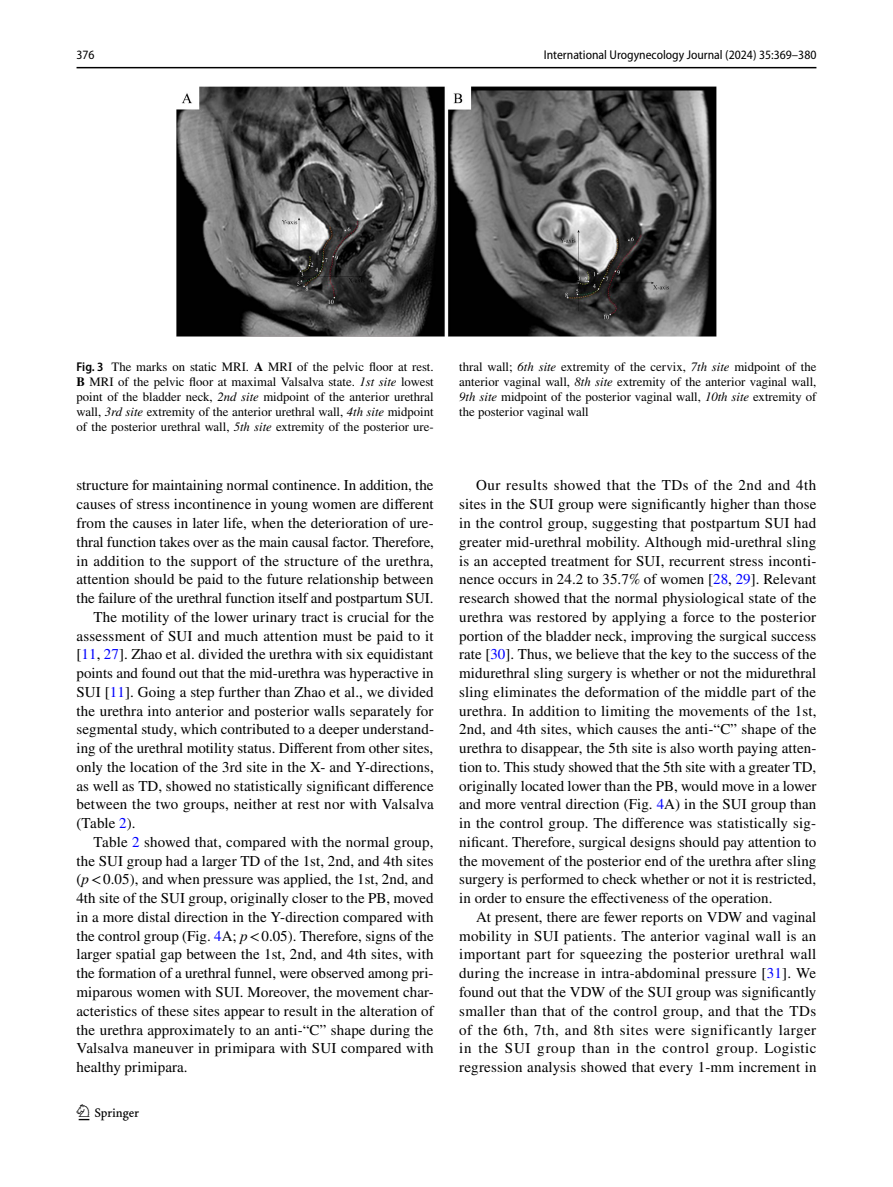
<style>
.page{position:relative;width:893px;height:1187px;background:#fff}
.page>*{position:absolute;margin:0;border:0;box-sizing:border-box;transform-origin:0 0}
.t1{font:22.5px "Springnew Regular 2";color:#000}
.t2{font:15px/18.8px "STIX";letter-spacing:.005em;color:#000;text-align:justify}
.t3{font:12.75px/15px "STIX";color:#000;text-align:justify}
.t4{font:semi-condensed 12.75px "Myriad Pro";color:#000}
.s1{font-family:"Myriad Pro";font-weight:600;font-stretch:semi-condensed}
.s2{font-weight:700}
.s3{font-style:italic}
.s4{color:#00f}
</style>
<div class="page">
<hr style="left:77px;top:67px;width:739px;height:1px;background:#000">
<img style="left:176px;top:87px;width:540px;height:249px">
<p class="t4" style="left:77px;top:48px;width:20px">376</p>
<p class="t4" style="left:544px;top:48px;width:274px">International Urogynecology Journal (2024) 35:369–380</p>
<p class="t3" style="left:77px;top:360px;width:359px"><span class="s1">Fig. 3</span> The marks on static MRI. <span class="s2">A</span> MRI of the pelvic floor at rest.<br><span class="s2">B</span> MRI of the pelvic floor at maximal Valsalva state. <span class="s3">1st site</span> lowest point of the bladder neck, <span class="s3">2nd site</span> midpoint of the anterior urethral wall, <span class="s3">3rd site</span> extremity of the anterior urethral wall, <span class="s3">4th site</span> midpoint of the posterior urethral wall, <span class="s3">5th site</span> extremity of the posterior ure-</p>
<p class="t3" style="left:459px;top:360px;width:359px">thral wall; <span class="s3">6th site</span> extremity of the cervix, <span class="s3">7th site</span> midpoint of the anterior vaginal wall, <span class="s3">8th site</span> extremity of the anterior vaginal wall, <span class="s3">9th site</span> midpoint of the posterior vaginal wall, <span class="s3">10th site</span> extremity of the posterior vaginal wall</p>
<p class="t2" style="left:77px;top:477px;width:358px">structure for maintaining normal continence. In addition, the</p>
<p class="t2" style="left:77px;top:496px;width:359px">causes of stress incontinence in young women are different</p>
<p class="t2" style="left:77px;top:514px;width:359px">from the causes in later life, when the deterioration of ure-</p>
<p class="t2" style="left:77px;top:533px;width:359px">thral function takes over as the main causal factor. Therefore,</p>
<p class="t2" style="left:77px;top:552px;width:359px">in addition to the support of the structure of the urethra,</p>
<p class="t2" style="left:77px;top:571px;width:358px">attention should be paid to the future relationship between</p>
<p class="t2" style="left:77px;top:589px;width:358px">the failure of the urethral function itself and postpartum SUI.</p>
<p class="t2" style="left:94px;top:608px;width:342px">The motility of the lower urinary tract is crucial for the</p>
<p class="t2" style="left:77px;top:627px;width:359px">assessment of SUI and much attention must be paid to it</p>
<p class="t2" style="left:77px;top:646px;width:358px">[<span class="s4">11</span>, <span class="s4">27</span>]. Zhao et al. divided the urethra with six equidistant</p>
<p class="t2" style="left:77px;top:664px;width:359px">points and found out that the mid-urethra was hyperactive in</p>
<p class="t2" style="left:77px;top:683px;width:359px">SUI [<span class="s4">11</span>]. Going a step further than Zhao et al., we divided</p>
<p class="t2" style="left:77px;top:702px;width:358px">the urethra into anterior and posterior walls separately for</p>
<p class="t2" style="left:77px;top:721px;width:359px">segmental study, which contributed to a deeper understand-</p>
<p class="t2" style="left:77px;top:739px;width:358px">ing of the urethral motility status. Different from other sites,</p>
<p class="t2" style="left:77px;top:758px;width:359px">only the location of the 3rd site in the X- and Y-directions,</p>
<p class="t2" style="left:77px;top:777px;width:359px">as well as TD, showed no statistically significant difference</p>
<p class="t2" style="left:77px;top:796px;width:359px">between the two groups, neither at rest nor with Valsalva</p>
<p class="t2" style="left:77px;top:814px;width:61px">(Table <span class="s4">2</span>).</p>
<p class="t2" style="left:94px;top:833px;width:342px">Table <span class="s4">2</span> showed that, compared with the normal group,</p>
<p class="t2" style="left:77px;top:852px;width:359px">the SUI group had a larger TD of the 1st, 2nd, and 4th sites</p>
<p class="t2" style="left:77px;top:871px;width:358px">(<span class="s3">p</span>&lt;0.05), and when pressure was applied, the 1st, 2nd, and</p>
<p class="t2" style="left:76px;top:889px;width:359px">4th site of the SUI group, originally closer to the PB, moved</p>
<p class="t2" style="left:76px;top:908px;width:359px">in a more distal direction in the Y-direction compared with</p>
<p class="t2" style="left:76px;top:927px;width:359px">the control group (Fig. <span class="s4">4</span>A; <span class="s3">p</span>&lt;0.05). Therefore, signs of the</p>
<p class="t2" style="left:77px;top:946px;width:359px">larger spatial gap between the 1st, 2nd, and 4th sites, with</p>
<p class="t2" style="left:77px;top:964px;width:358px">the formation of a urethral funnel, were observed among pri-</p>
<p class="t2" style="left:77px;top:983px;width:359px">miparous women with SUI. Moreover, the movement char-</p>
<p class="t2" style="left:77px;top:1002px;width:359px">acteristics of these sites appear to result in the alteration of</p>
<p class="t2" style="left:77px;top:1021px;width:358px">the urethra approximately to an anti-“C” shape during the</p>
<p class="t2" style="left:77px;top:1039px;width:359px">Valsalva maneuver in primipara with SUI compared with</p>
<p class="t2" style="left:77px;top:1058px;width:113px">healthy primipara.</p>
<h1 class="t1" style="left:79px;top:1104px;width:62px">1 3</h1>
<p class="t2" style="left:459px;top:477px;width:359px;text-indent:17px">Our results showed that the TDs of the 2nd and 4th sites in the SUI group were significantly higher than those in the control group, suggesting that postpartum SUI had greater mid-urethral mobility. Although mid-urethral sling is an accepted treatment for SUI, recurrent stress inconti&shy;nence occurs in 24.2 to 35.7% of women [<span class="s4">28</span>, <span class="s4">29</span>]. Relevant research showed that the normal physiological state of the urethra was restored by applying a force to the posterior portion of the bladder neck, improving the surgical success rate [<span class="s4">30</span>]. Thus, we believe that the key to the success of the midurethral sling surgery is whether or not the midurethral sling eliminates the deformation of the middle part of the urethra. In addition to limiting the movements of the 1st, 2nd, and 4th sites, which causes the anti-“C” shape of the urethra to disappear, the 5th site is also worth paying atten&shy;tion to. This study showed that the 5th site with a greater TD, originally located lower than the PB, would move in a lower and more ventral direction (Fig. <span class="s4">4</span>A) in the SUI group than in the control group. The difference was statistically sig&shy;nificant. Therefore, surgical designs should pay attention to the movement of the posterior end of the urethra after sling surgery is performed to check whether or not it is restricted, in order to ensure the effectiveness of the operation.</p>
<p class="t2" style="left:459px;top:908px;width:359px;text-indent:17px">At present, there are fewer reports on VDW and vaginal mobility in SUI patients. The anterior vaginal wall is an important part for squeezing the posterior urethral wall during the increase in intra-abdominal pressure [<span class="s4">31</span>]. We found out that the VDW of the SUI group was significantly smaller than that of the control group, and that the TDs of the 6th, 7th, and 8th sites were significantly larger in the SUI group than in the control group. Logistic regression analysis showed that every 1-mm increment in</p>
</div>
